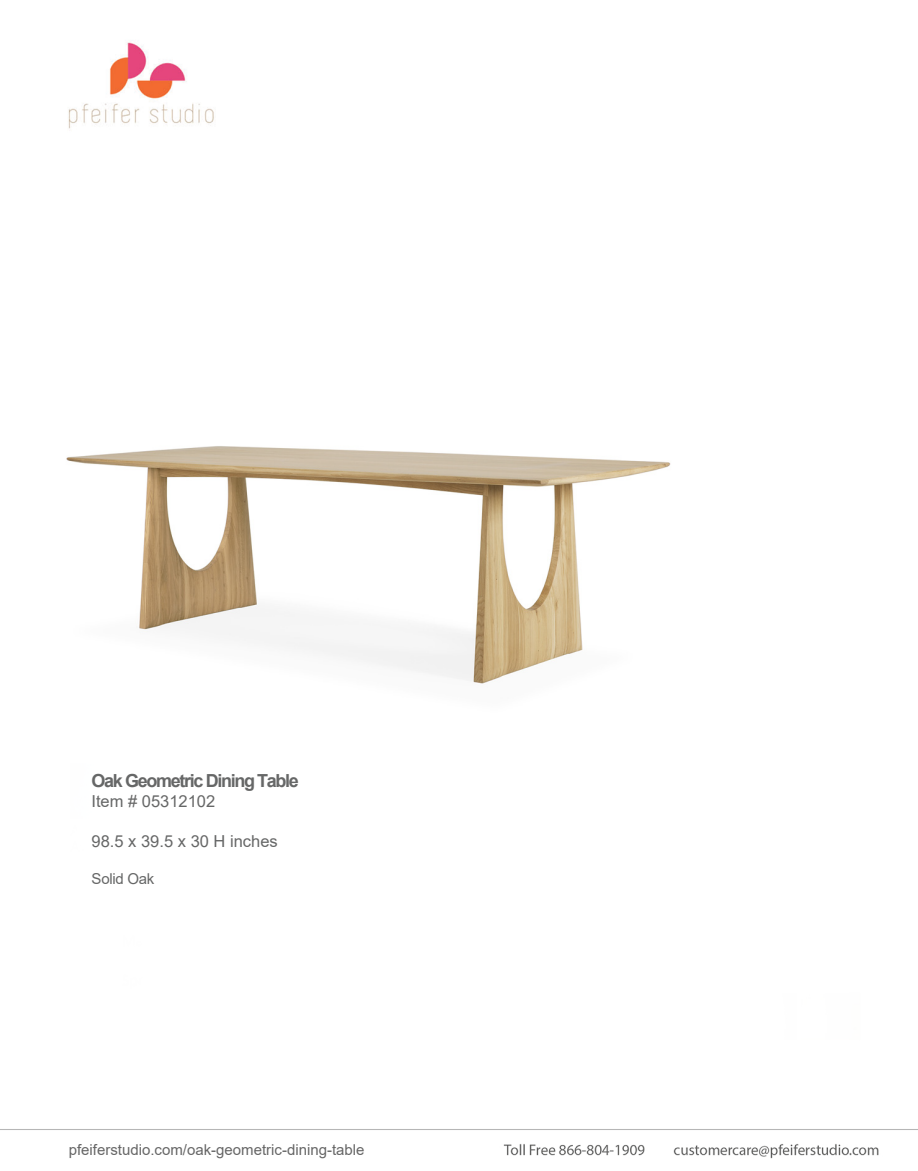
<style>
.page{position:relative;width:918px;height:1171px;background:#fff}
.page>*{position:absolute;margin:0;border:0;box-sizing:border-box;transform-origin:0 0}
.t1{font:700 18px "Arial";letter-spacing:-.075em;color:#666767}
.t2{font:16.5px "Arial";color:#666767}
.t3{font:15px "Arial";color:#666}
.t4{font:15px "Arial";letter-spacing:-.02em;color:#666767}
</style>
<div class="page">
<img style="left:0;top:42px;width:918px;height:1117px">
<img style="left:62px;top:140px;width:619px;height:616px">
<p class="t1" style="left:92px;top:768px;width:209px">Oak Geometric Dining Table</p>
<p class="t2" style="left:92px;top:790px;width:125px">Item # 05312102</p>
<p class="t2" style="left:92px;top:829px;width:188px">98.5 x 39.5 x 30 H inches</p>
<p class="t4" style="left:92px;top:869px;width:64px">Solid Oak</p>
<p class="t3" style="left:69px;top:1139px;width:297px">pfeiferstudio.com/oak-geometric-dining-table</p>
</div>
